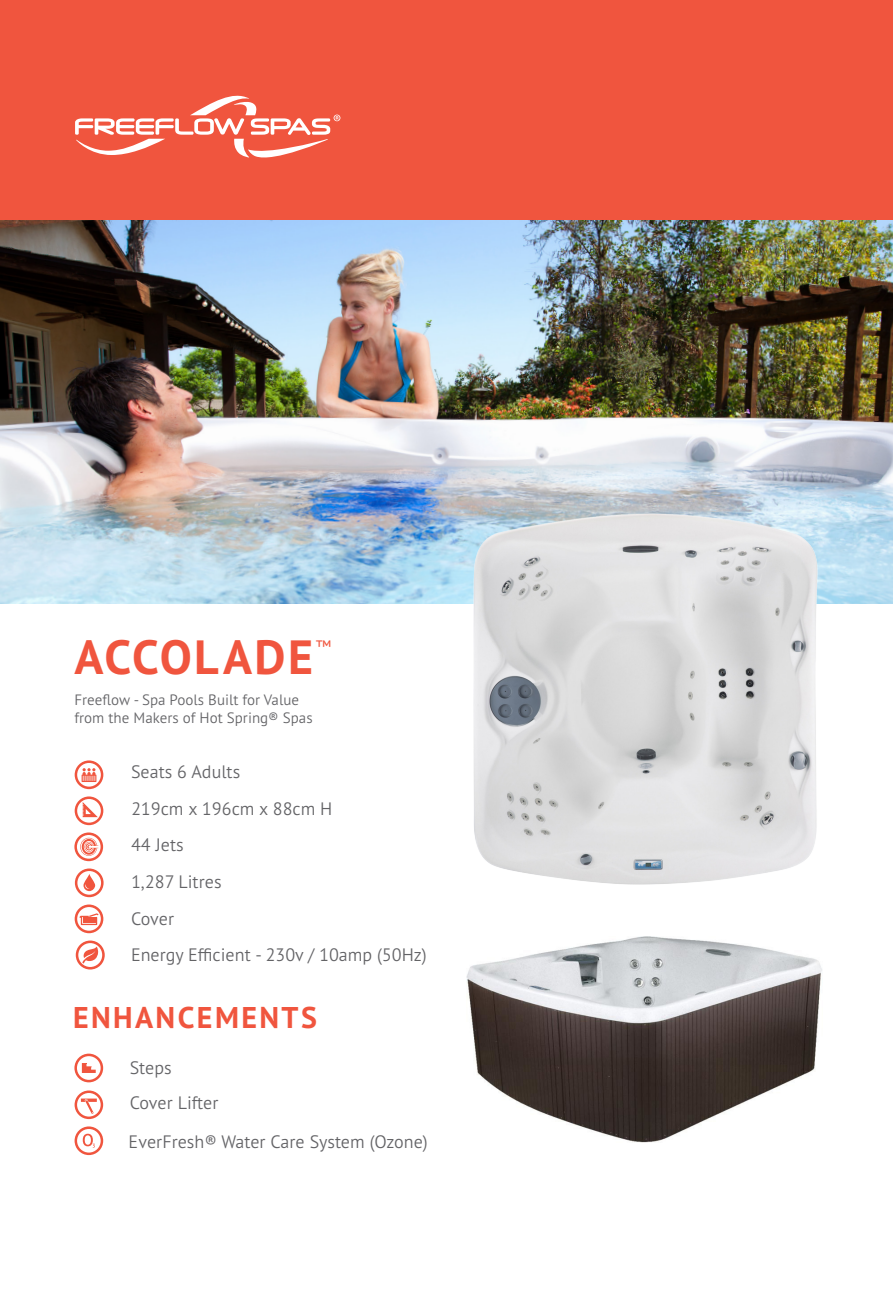
<style>
.page{position:relative;width:893px;height:1297px;background:#fff}
.page>*{position:absolute;margin:0;border:0;box-sizing:border-box;transform-origin:0 0}
.t1{font:700 48px "PT Sans Pro";letter-spacing:.05em;color:#f0553e}
.t2{font:700 30px "PT Sans Pro";letter-spacing:.08em;color:#f0553e}
.t3{font:300 18px "PT Sans Pro";color:#636366}
.t4{font:300 18px "PT Sans Pro";color:#f0553e}
.t5{font:300 15px/18px "PT Sans Pro";color:#636366}
</style>
<div class="page">
<div style="left:0;top:0;width:893px;height:221px;background:#f0553e"></div>
<svg style="left:75px;top:95px;width:265px;height:63px"></svg>
<img style="left:0;top:220px;width:893px;height:384px">
<svg style="left:75px;top:796px;width:28px;height:29px"></svg>
<svg style="left:75px;top:760px;width:28px;height:29px"></svg>
<svg style="left:75px;top:904px;width:28px;height:29px"></svg>
<svg style="left:74px;top:832px;width:29px;height:29px"></svg>
<svg style="left:75px;top:868px;width:29px;height:29px"></svg>
<svg style="left:76px;top:940px;width:29px;height:29px"></svg>
<img style="left:467px;top:936px;width:355px;height:206px">
<img style="left:459px;top:504px;width:369px;height:381px">
<svg style="left:74px;top:1054px;width:29px;height:28px"></svg>
<svg style="left:75px;top:1090px;width:28px;height:29px"></svg>
<svg style="left:75px;top:1126px;width:28px;height:29px"></svg>
<p class="t1" style="left:74px;top:625px;width:240px">ACCOLADE</p>
<p class="t4" style="left:315px;top:634px;width:17px">™</p>
<p class="t5" style="left:74px;top:691px;width:240px">Freeflow - Spa Pools Built for Value from the Makers of Hot Spring® Spas</p>
<p class="t3" style="left:131px;top:760px;width:111px">Seats 6 Adults</p>
<p class="t3" style="left:131px;top:797px;width:203px">219cm x 196cm x 88cm H</p>
<p class="t3" style="left:131px;top:833px;width:54px">44 Jets</p>
<p class="t3" style="left:131px;top:870px;width:92px">1,287 Litres</p>
<p class="t3" style="left:131px;top:907px;width:45px">Cover</p>
<p class="t3" style="left:131px;top:943px;width:297px">Energy Efficient - 230v / 10amp (50Hz)</p>
<p class="t2" style="left:73px;top:997px;width:245px">ENHANCEMENTS</p>
<p class="t3" style="left:130px;top:1056px;width:43px">Steps</p>
<p class="t3" style="left:130px;top:1091px;width:90px">Cover Lifter</p>
<p class="t3" style="left:129px;top:1130px;width:301px">EverFresh® Water Care System (Ozone)</p>
</div>
